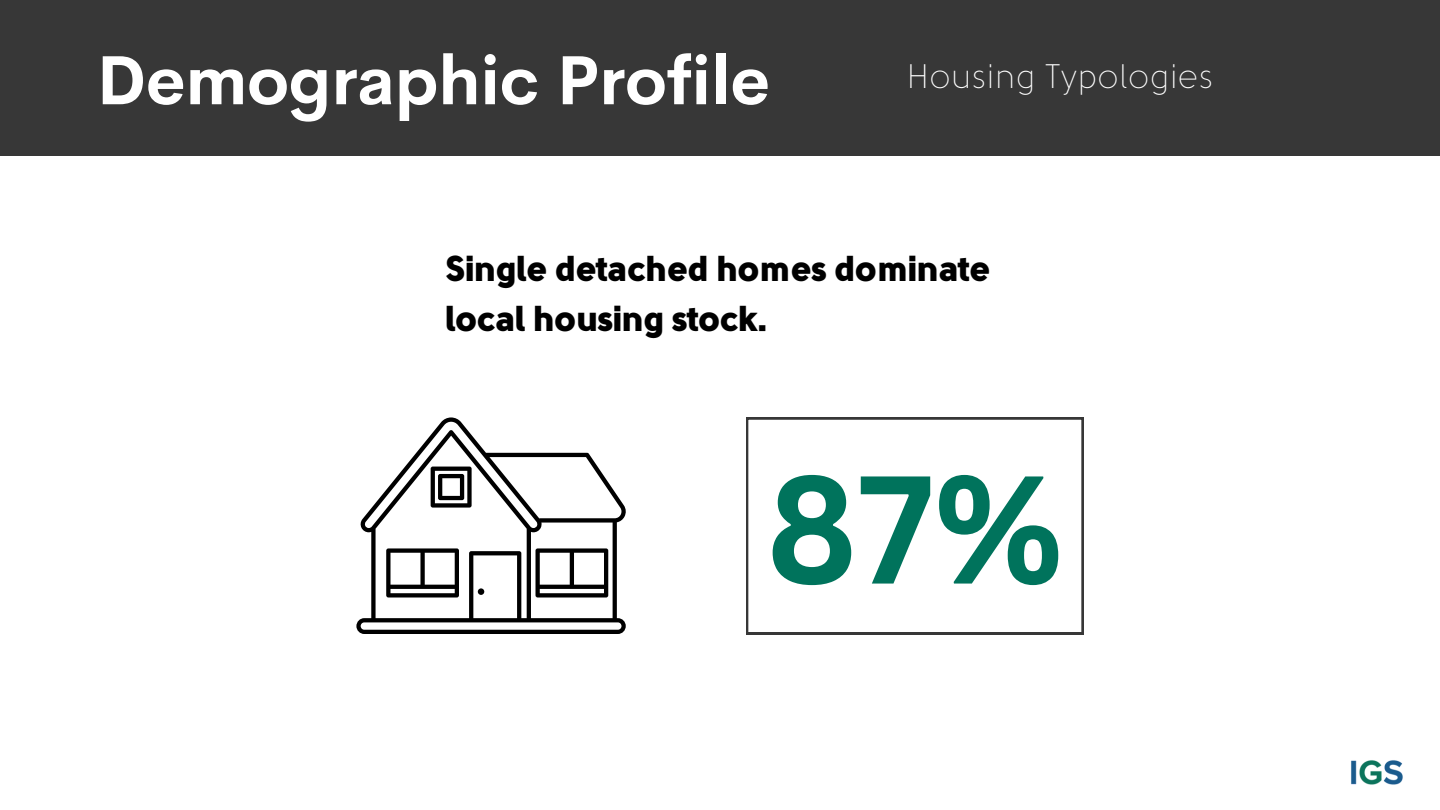
<style>
.page{position:relative;width:1440px;height:810px;background:#fff}
.page>*{position:absolute;margin:0;border:0;box-sizing:border-box;transform-origin:0 0}
.t1{font:700 150px "Canva Sans";color:#00735c}
.t2{font:700 68px "Cerebri Sans";color:#fff}
.t3{font:900 36px/50.2px "Solomon Sans";color:#000}
.t4{font:300 34px "Solomon Sans";color:#fff}
</style>
<div class="page">
<div style="left:0;top:0;width:1440px;height:156px;background:#373737"></div>
<svg style="left:356px;top:417px;width:270px;height:217px"></svg>
<svg style="left:536px;top:548px;width:72px;height:50px"></svg>
<svg style="left:386px;top:548px;width:73px;height:50px"></svg>
<div style="left:478px;top:588px;width:6px;height:7px;background:#000;border-radius:50%"></div>
<svg style="left:746px;top:418px;width:338px;height:216px"></svg>
<img style="left:1351px;top:760px;width:52px;height:25px">
<h2 class="t2" style="left:97px;top:36px;width:675px">Demographic Profile</h2>
<p class="t4" style="left:906px;top:61px;width:309px">Housing Typologies</p>
<p class="t3" style="left:446px;top:245px;width:546px">Single detached homes dominate local housing stock.</p>
<h1 class="t1" style="left:766px;top:423px;width:299px">87%</h1>
</div>
